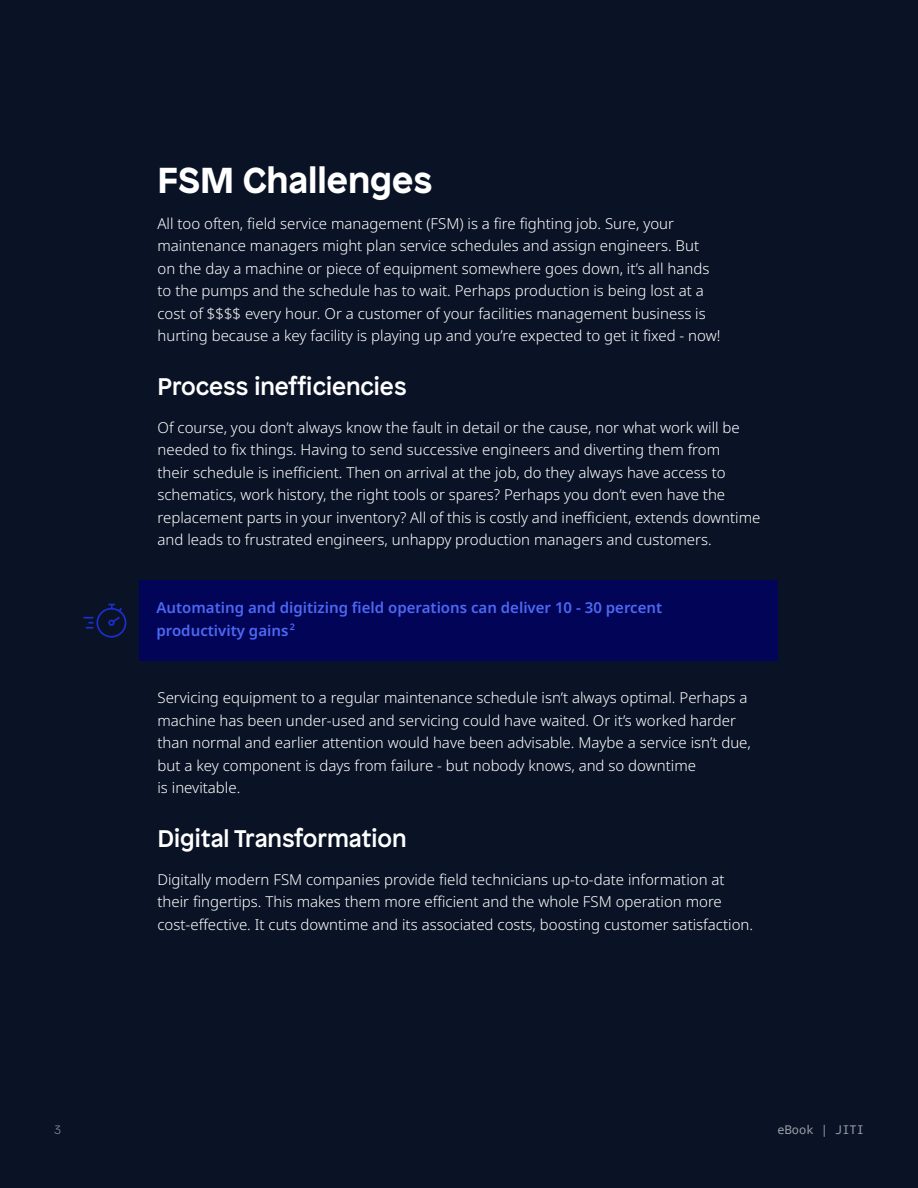
<style>
.page{position:relative;width:918px;height:1188px;background:#0a1325}
.page>*{position:absolute;margin:0;border:0;box-sizing:border-box;transform-origin:0 0}
.t1{font:700 36px "Patron";color:#fff}
.t2{font:500 24px "Patron";color:#fff}
.t3{font:300 15px/22.5px "Noto Sans";color:#fff}
.t4{font:600 15px/22.5px "Noto Sans";color:#4d68f5}
.t5{font:12px "Noto Mono";color:#9da1a8}
.t6{font:100 12px "Patron";color:#9da1a8}
</style>
<div class="page">
<div style="left:140px;top:581px;width:638px;height:80px;background:#020557"></div>
<svg style="left:83px;top:604px;width:43px;height:34px"></svg>
<h1 class="t1" style="left:158px;top:152px;width:276px">FSM Challenges</h1>
<p class="t3" style="left:158px;top:213px;width:565px">All too often, field service management (FSM) is a fire fighting job. Sure, your maintenance managers might plan service schedules and assign engineers. But on the day a machine or piece of equipment somewhere goes down, it’s all hands to the pumps and the schedule has to wait. Perhaps production is being lost at a cost of $$$$ every hour. Or a customer of your facilities management business is hurting because a key facility is playing up and you’re expected to get it fixed - now!</p>
<h2 class="t2" style="left:158px;top:368px;width:251px">Process inefficiencies</h2>
<p class="t3" style="left:158px;top:417px;width:604px">Of course, you don’t always know the fault in detail or the cause, nor what work will be needed to fix things. Having to send successive engineers and diverting them from<br>their schedule is inefficient. Then on arrival at the job, do they always have access to schematics, work history, the right tools or spares? Perhaps you don’t even have the replacement parts in your inventory? All of this is costly and inefficient, extends downtime and leads to frustrated engineers, unhappy production managers and customers.</p>
<p class="t4" style="left:156px;top:597px;width:507px">Automating and digitizing field operations can deliver 10 - 30 percent productivity gains <sup>2</sup></p>
<p class="t3" style="left:158px;top:687px;width:595px">Servicing equipment to a regular maintenance schedule isn’t always optimal. Perhaps a machine has been under-used and servicing could have waited. Or it’s worked harder than normal and earlier attention would have been advisable. Maybe a service isn’t due, but a key component is days from failure - but nobody knows, and so downtime<br>is inevitable.</p>
<h2 class="t2" style="left:158px;top:819px;width:251px">Digital Transformation</h2>
<p class="t3" style="left:158px;top:868px;width:597px">Digitally modern FSM companies provide field technicians up-to-date information at their fingertips. This makes them more efficient and the whole FSM operation more cost-effective. It cuts downtime and its associated costs, boosting customer satisfaction.</p>
<p class="t6" style="left:54px;top:1122px;width:9px">3</p>
<p class="t5" style="left:778px;top:1121px;width:88px">eBook | JITI</p>
</div>
